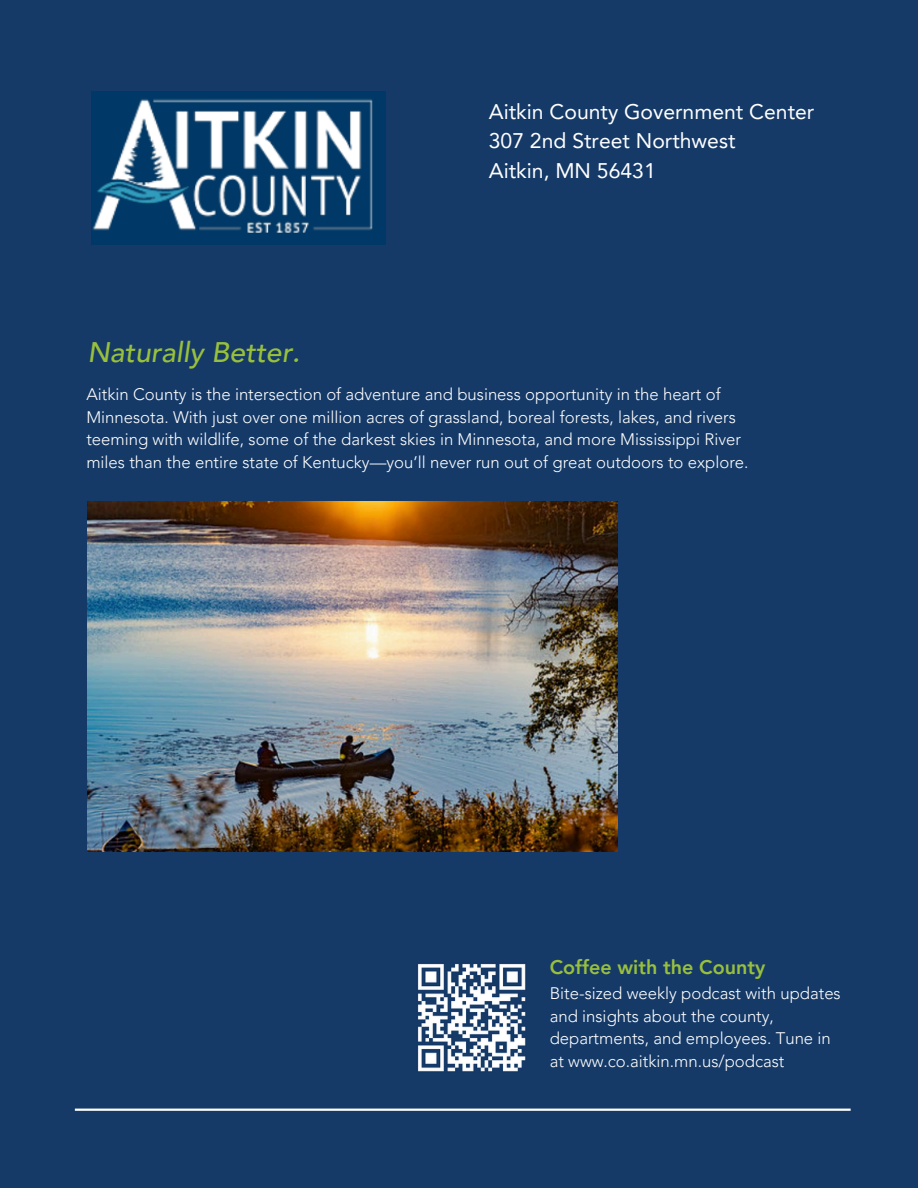
<style>
.page{position:relative;width:918px;height:1188px;background:#153a68}
.page>*{position:absolute;margin:0;border:0;box-sizing:border-box;transform-origin:0 0}
.t1{font:italic 500 28.35px "Avenir LT Pro";color:#99c03c}
.t2{font:21.15px/29.7px "Avenir LT Pro";color:#fff}
.t3{font:800 19.65px "Avenir LT Pro";color:#99c03c}
.t4{font:300 16.65px/22.5px "Avenir LT Pro";color:#fff}
</style>
<div class="page">
<img style="left:92px;top:92px;width:293px;height:153px">
<hr style="left:75px;top:1109px;width:776px;height:2px;background:#fff">
<img style="left:418px;top:964px;width:108px;height:108px">
<img style="left:87px;top:501px;width:530px;height:350px">
<p class="t2" style="left:489px;top:98px;width:327px">Aitkin County Government Center<br>307 2nd Street Northwest<br>Aitkin, MN 56431</p>
<h2 class="t1" style="left:87px;top:341px;width:214px">Naturally Better.</h2>
<h1 class="t4" style="left:86px;top:384px;width:664px">Aitkin County is the intersection of adventure and business opportunity in the heart of Minnesota. With just over one million acres of grassland, boreal forests, lakes, and rivers teeming with wildlife, some of the darkest skies in Minnesota, and more Mississippi River miles than the entire state of Kentucky—you’ll never run out of great outdoors to explore.</h1>
<p class="t3" style="left:550px;top:959px;width:217px">Coffee with the County</p>
<p class="t4" style="left:550px;top:984px;width:293px">Bite-sized weekly podcast with updates and insights about the county, departments, and employees. Tune in at www.co.aitkin.mn.us/podcast</p>
</div>
